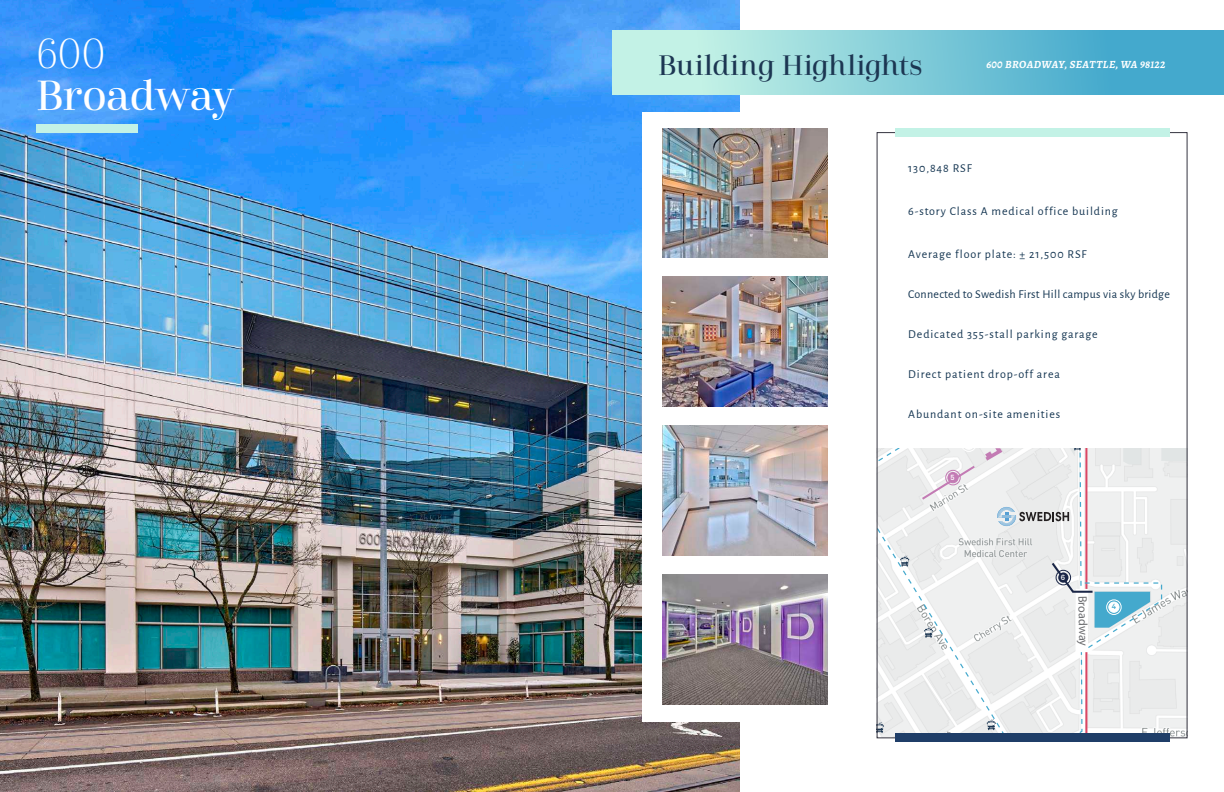
<style>
.page{position:relative;width:1224px;height:792px;background:#fff}
.page>*{position:absolute;margin:0;border:0;box-sizing:border-box;transform-origin:0 0}
.t1{font:41.8px "Cabrito Didone Nor Med";letter-spacing:-.015em;color:#fff}
.t2{font:41.8px "Cabrito Didone Nor Lig";color:#fff}
.t3{font:28px "Cabrito Didone Nor Med";color:#1c3652}
.t4{font:12.3px "Myriad Pro";color:#6d6e71}
.t5{font:12px "Alegreya Sans";letter-spacing:.075em;color:#143551}
.t6{font:12px "Alegreya Sans";letter-spacing:.025em;color:#143551}
.t7{font:italic 700 11px "Alegreya";letter-spacing:.025em;color:#fff}
.t8{font:9.4px "Myriad Pro";color:#6d6e71}
.t9{font:500 8.5px "Calibre";color:#fff}
.t10{font:500 8.5px "Calibre";color:#44a9cd}
</style>
<div class="page">
<img style="left:1163px;top:448px;width:22px;height:288px">
<svg style="left:879px;top:448px;width:284px;height:288px"></svg>
<div style="left:948px;top:472px;width:10px;height:11px;background:#c37bb4;border-radius:50%"></div>
<div style="left:948px;top:472px;width:10px;height:11px;border:1px solid #c37bb4;border-radius:50%"></div>
<div style="left:945px;top:470px;width:16px;height:15px;border:1px solid #c37bb4;border-radius:50%"></div>
<img style="left:0;top:0;width:740px;height:792px">
<div style="left:36px;top:124px;width:102px;height:8px;background:#c3f2e6"></div>
<div style="left:896px;top:128px;width:274px;height:9px;background:#c3f2e6"></div>
<div style="left:896px;top:734px;width:274px;height:8px;background:#1f3e68"></div>
<div style="left:612px;top:30px;width:612px;height:64px;background:#44a9cd"></div>
<div style="left:612px;top:30px;width:527px;height:64px;background:linear-gradient(to right,#d5fce9,#40a6cc)"></div>
<div style="left:642px;top:112px;width:208px;height:609px;background:#fff"></div>
<img style="left:662px;top:128px;width:166px;height:130px">
<img style="left:662px;top:277px;width:166px;height:129px">
<img style="left:662px;top:426px;width:166px;height:129px">
<img style="left:662px;top:575px;width:166px;height:129px">
<p class="t2" style="left:36px;top:30px;width:71px">600</p>
<p class="t1" style="left:36px;top:71px;width:200px">Broadway</p>
<p class="t3" style="left:658px;top:49px;width:266px">Building Highlights</p>
<p class="t7" style="left:986px;top:57px;width:181px">600 BROADWAY, SEATTLE, WA 98122</p>
<p class="t5" style="left:908px;top:160px;width:65px">130,848 RSF</p>
<p class="t5" style="left:908px;top:203px;width:211px">6-story Class A medical office building</p>
<p class="t5" style="left:908px;top:246px;width:180px">Average floor plate: ± 21,500 RSF</p>
<p class="t6" style="left:908px;top:286px;width:263px">Connected to Swedish First Hill campus via sky bridge</p>
<p class="t5" style="left:908px;top:326px;width:191px">Dedicated 355-stall parking garage</p>
<p class="t5" style="left:908px;top:366px;width:153px">Direct patient drop-off area</p>
<p class="t8" style="left:917px;top:423px;width:45px;rotate:-32deg">Madison St</p>
<p class="t5" style="left:908px;top:406px;width:153px">Abundant on-site amenities</p>
<p class="t9" style="left:950px;top:472px;width:6px">5</p>
<p class="t9" style="left:1061px;top:572px;width:6px">6</p>
<p class="t4" style="left:1090px;top:595px;width:52px;rotate:89deg">Broadway</p>
<p class="t10" style="left:1112px;top:602px;width:6px">4</p>
</div>
